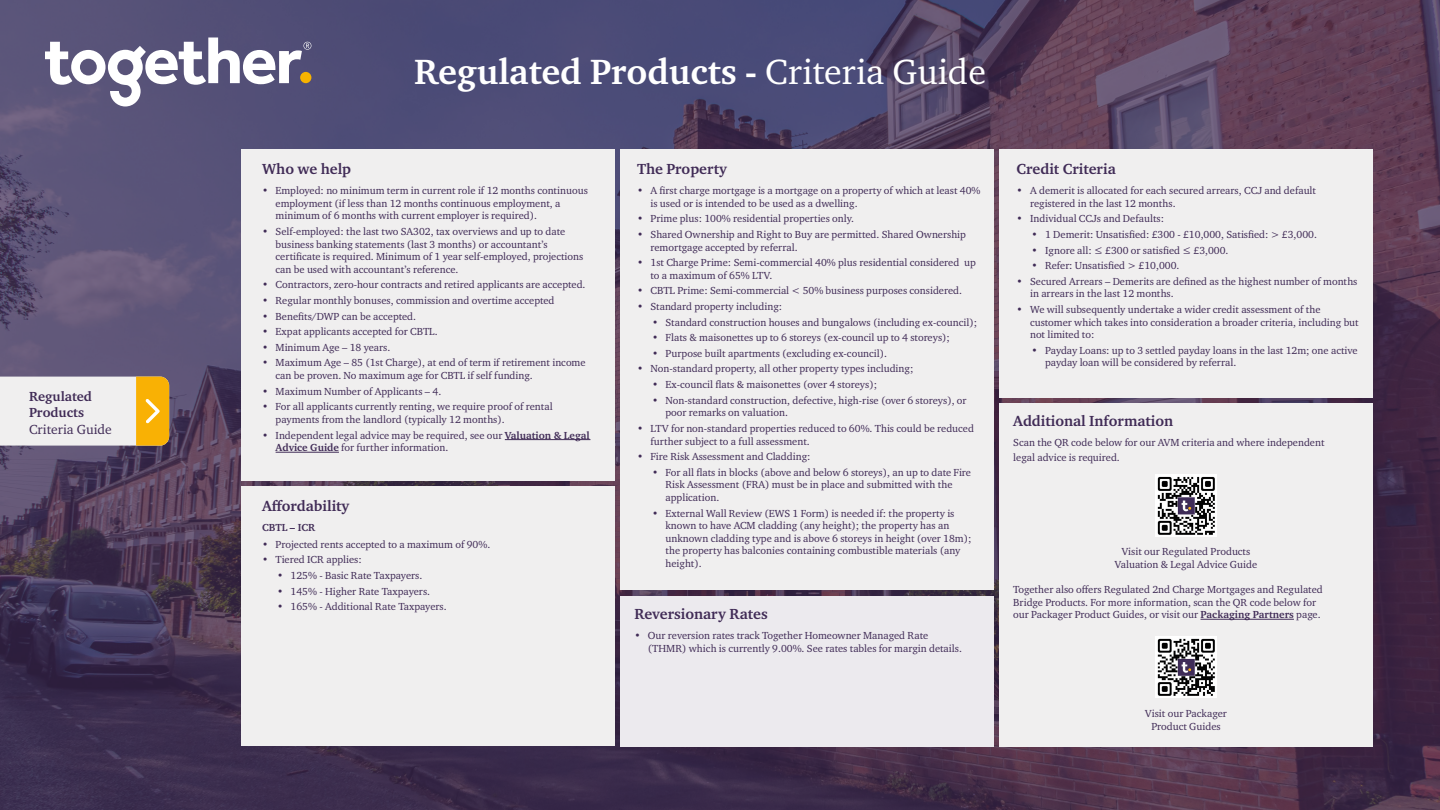
<style>
.page{position:relative;width:1440px;height:810px;background:#fff}
.page>*{position:absolute;margin:0;border:0;box-sizing:border-box;transform-origin:0 0}
.t1{font:700 36px "Charter ITC Pro";color:#fff}
.t2{font:700 15px "Charter ITC Pro";color:#402b56}
.t3{font:700 13.5px/16.2px "Charter ITC Pro";color:#402b56}
.t4{font:13.5px "Charter ITC Pro";color:#402b56}
.t5{font:10.5px/12.6px "Charter ITC Pro";color:#402b56}
.t6{font:700 10.5px "Charter ITC Pro";color:#402b56}
.s1{font-weight:400}
.s2{font-weight:700}
</style>
<div class="page">
<img style="left:0;top:0;width:1440px;height:810px">
<svg style="left:45px;top:38px;width:266px;height:68px"></svg>
<svg style="left:0;top:377px;width:169px;height:69px"></svg>
<div style="left:241px;top:149px;width:374px;height:332px;background:#f0efef"></div>
<div style="left:241px;top:486px;width:374px;height:260px;background:#f0efef"></div>
<div style="left:620px;top:149px;width:374px;height:441px;background:#f0efef"></div>
<div style="left:999px;top:149px;width:374px;height:249px;background:#f0efef"></div>
<div style="left:999px;top:403px;width:374px;height:343px;background:#f0efef"></div>
<hr style="left:505px;top:439px;width:85px;height:1px;background:#402b56">
<hr style="left:276px;top:452px;width:63px;height:1px;background:#402b56">
<hr style="left:1201px;top:619px;width:93px;height:1px;background:#402b56">
<img style="left:1156px;top:475px;width:61px;height:61px">
<img style="left:1156px;top:637px;width:61px;height:61px">
<div style="left:620px;top:596px;width:374px;height:150px;background:#eceaee"></div>
<p class="t3" style="left:29px;top:388px;width:64px">Regulated<br>Products</p>
<p class="t4" style="left:29px;top:421px;width:84px">Criteria Guide</p>
<h1 class="t1" style="left:414px;top:49px;width:574px">Regulated Products - <span class="s1">Criteria Guide</span></h1>
<h2 class="t2" style="left:262px;top:160px;width:90px">Who we help</h2>
<p class="t5" style="left:276px;top:184px;width:314px;text-indent:-14px">• Employed: no minimum term in current role if 12 months continuous employment (if less than 12 months continuous employment, a minimum of 6 months with current employer is required).</p>
<p class="t5" style="left:276px;top:225px;width:309px;text-indent:-14px">• Self-employed: the last two SA302, tax overviews and up to date business banking statements (last 3 months) or accountant’s certificate is required. Minimum of 1 year self-employed, projections can be used with accountant’s reference.</p>
<p class="t5" style="left:262px;top:278px;width:325px">• Contractors, zero-hour contracts and retired applicants are accepted.</p>
<p class="t5" style="left:262px;top:294px;width:294px">• Regular monthly bonuses, commission and overtime accepted</p>
<p class="t5" style="left:262px;top:310px;width:156px">• Benefits/DWP can be accepted.</p>
<p class="t5" style="left:262px;top:325px;width:177px">• Expat applicants accepted for CBTL.</p>
<p class="t5" style="left:262px;top:341px;width:130px">• Minimum Age – 18 years.</p>
<p class="t5" style="left:276px;top:356px;width:312px;text-indent:-14px">• Maximum Age – 85 (1st Charge), at end of term if retirement income can be proven. No maximum age for CBTL if self funding.</p>
<p class="t5" style="left:262px;top:385px;width:181px">• Maximum Number of Applicants – 4.</p>
<p class="t5" style="left:276px;top:400px;width:279px;text-indent:-14px">• For all applicants currently renting, we require proof of rental payments from the landlord (typically 12 months).</p>
<p class="t5" style="left:276px;top:428px;width:316px;text-indent:-14px">• Independent legal advice may be required, see our <span class="s2">Valuation &amp; Legal<br>Advice Guide</span> for further information.</p>
<h2 class="t2" style="left:262px;top:496px;width:89px">Affordability</h2>
<p class="t6" style="left:262px;top:521px;width:55px">CBTL – ICR</p>
<p class="t5" style="left:262px;top:538px;width:230px">• Projected rents accepted to a maximum of 90%.</p>
<p class="t5" style="left:262px;top:553px;width:101px">• Tiered ICR applies:</p>
<p class="t5" style="left:277px;top:569px;width:147px">• 125% - Basic Rate Taxpayers.</p>
<p class="t5" style="left:277px;top:585px;width:155px">• 145% - Higher Rate Taxpayers.</p>
<p class="t5" style="left:277px;top:600px;width:171px">• 165% - Additional Rate Taxpayers.</p>
<h2 class="t2" style="left:637px;top:160px;width:91px">The Property</h2>
<p class="t5" style="left:651px;top:184px;width:332px;text-indent:-14px">• A first charge mortgage is a mortgage on a property of which at least 40% is used or is intended to be used as a dwelling.</p>
<p class="t5" style="left:637px;top:212px;width:219px">• Prime plus: 100% residential properties only.</p>
<p class="t5" style="left:651px;top:228px;width:317px;text-indent:-14px">• Shared Ownership and Right to Buy are permitted. Shared Ownership remortgage accepted by referral.</p>
<p class="t5" style="left:651px;top:256px;width:327px;text-indent:-14px">• 1st Charge Prime: Semi-commercial 40% plus residential considered up to a maximum of 65% LTV.</p>
<p class="t5" style="left:637px;top:284px;width:327px">• CBTL Prime: Semi-commercial &lt; 50% business purposes considered.</p>
<p class="t5" style="left:637px;top:300px;width:147px">• Standard property including:</p>
<p class="t5" style="left:652px;top:316px;width:327px">• Standard construction houses and bungalows (including ex-council);</p>
<p class="t5" style="left:652px;top:331px;width:299px">• Flats &amp; maisonettes up to 6 storeys (ex-council up to 4 storeys);</p>
<p class="t5" style="left:652px;top:347px;width:237px">• Purpose built apartments (excluding ex-council).</p>
<p class="t5" style="left:637px;top:362px;width:278px">• Non-standard property, all other property types including;</p>
<p class="t5" style="left:652px;top:378px;width:227px">• Ex-council flats &amp; maisonettes (over 4 storeys);</p>
<p class="t5" style="left:666px;top:394px;width:303px;text-indent:-14px">• Non-standard construction, defective, high-rise (over 6 storeys), or poor remarks on valuation.</p>
<p class="t5" style="left:651px;top:422px;width:325px;text-indent:-14px">• LTV for non-standard properties reduced to 60%. This could be reduced further subject to a full assessment.</p>
<p class="t5" style="left:637px;top:450px;width:175px">• Fire Risk Assessment and Cladding:</p>
<p class="t5" style="left:666px;top:466px;width:307px;text-indent:-14px">• For all flats in blocks (above and below 6 storeys), an up to date Fire<br>Risk Assessment (FRA) must be in place and submitted with the application.</p>
<p class="t5" style="left:666px;top:506px;width:308px;text-indent:-14px">• External Wall Review (EWS 1 Form) is needed if: the property is known to have ACM cladding (any height); the property has an unknown cladding type and is above 6 storeys in height (over 18m); the property has balconies containing combustible materials (any height).</p>
<h2 class="t2" style="left:634px;top:604px;width:135px">Reversionary Rates</h2>
<p class="t5" style="left:648px;top:629px;width:316px;text-indent:-14px">• Our reversion rates track Together Homeowner Managed Rate (THMR) which is currently 9.00%. See rates tables for margin details.</p>
<h2 class="t2" style="left:1017px;top:160px;width:101px">Credit Criteria</h2>
<p class="t5" style="left:1030px;top:184px;width:288px;text-indent:-14px">• A demerit is allocated for each secured arrears, CCJ and default registered in the last 12 months.</p>
<p class="t5" style="left:1017px;top:212px;width:149px">• Individual CCJs and Defaults:</p>
<p class="t5" style="left:1032px;top:228px;width:287px">• 1 Demerit: Unsatisfied: £300 - £10,000, Satisfied: &gt; £3,000.</p>
<p class="t5" style="left:1032px;top:244px;width:198px">• Ignore all: ≤ £300 or satisfied ≤ £3,000.</p>
<p class="t5" style="left:1032px;top:259px;width:149px">• Refer: Unsatisfied &gt; £10,000.</p>
<p class="t5" style="left:1030px;top:275px;width:329px;text-indent:-14px">• Secured Arrears – Demerits are defined as the highest number of months in arrears in the last 12 months.</p>
<p class="t5" style="left:1030px;top:303px;width:330px;text-indent:-14px">• We will subsequently undertake a wider credit assessment of the customer which takes into consideration a broader criteria, including but not limited to:</p>
<p class="t5" style="left:1045px;top:344px;width:314px;text-indent:-14px">• Payday Loans: up to 3 settled payday loans in the last 12m; one active payday loan will be considered by referral.</p>
<h2 class="t2" style="left:1013px;top:412px;width:162px">Additional Information</h2>
<p class="t5" style="left:1013px;top:435px;width:313px;line-height:14.4px">Scan the QR code below for our AVM criteria and where independent legal advice is required.</p>
<p class="t5" style="left:1115px;top:545px;width:144px;text-align:center">Visit our Regulated Products<br>Valuation &amp; Legal Advice Guide</p>
<p class="t5" style="left:1013px;top:583px;width:311px">Together also offers Regulated 2nd Charge Mortgages and Regulated<br>Bridge Products. For more information, scan the QR code below for our Packager Product Guides, or visit our <span class="s2">Packaging Partners</span> page.</p>
<p class="t5" style="left:1145px;top:707px;width:83px;text-align:center">Visit our Packager<br>Product Guides</p>
</div>
